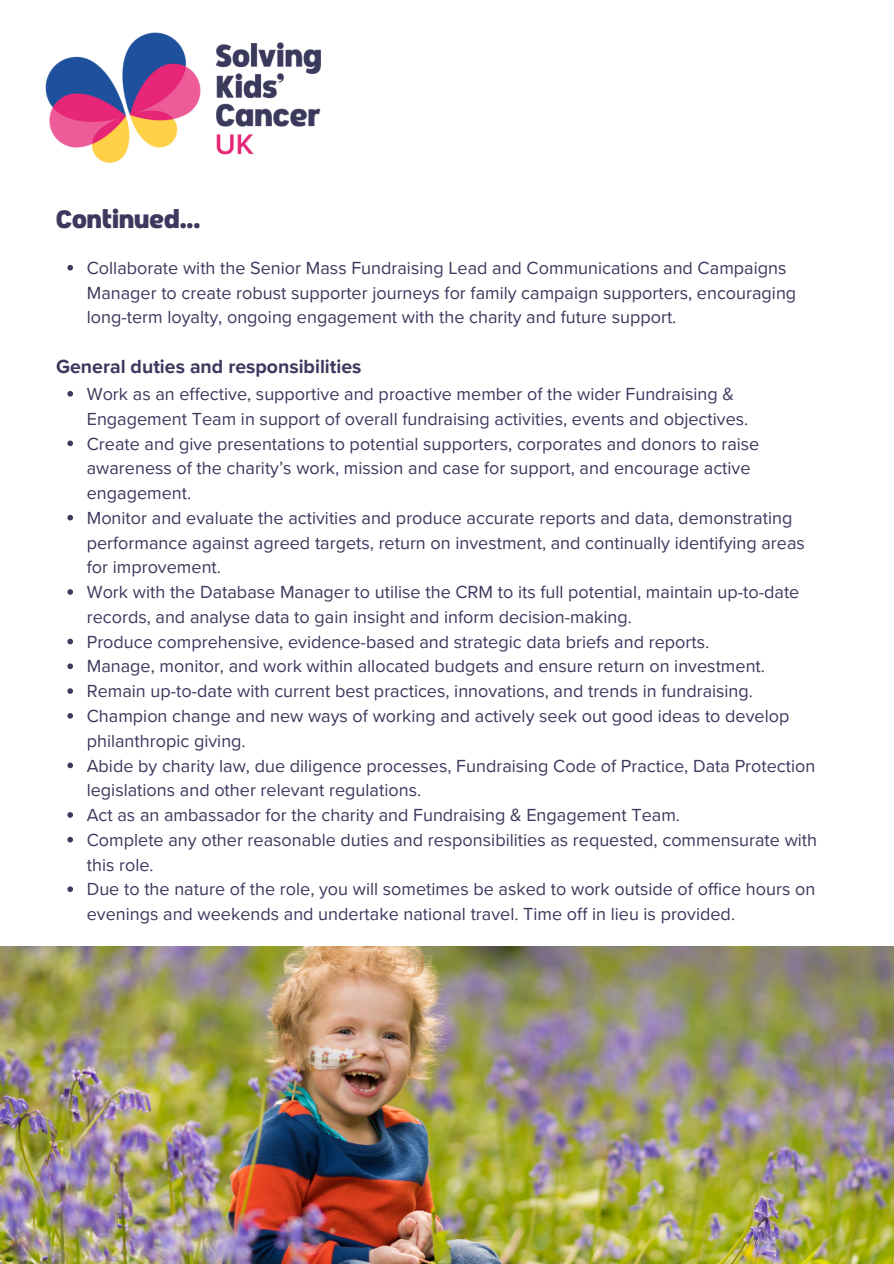
<style>
.page{position:relative;width:894px;height:1264px;background:#fff}
.page>*{position:absolute;margin:0;border:0;box-sizing:border-box;transform-origin:0 0}
.t1{font:27px "Sea";color:#3d395e}
.t2{font:700 19.5px "Proxima Nova";color:#3d395e}
.t3{font:18px/24.8px "Proxima Nova";color:#3d395e}
</style>
<div class="page">
<svg style="left:67px;top:265px;width:6px;height:5px"></svg>
<svg style="left:67px;top:391px;width:6px;height:5px"></svg>
<svg style="left:67px;top:440px;width:6px;height:6px"></svg>
<svg style="left:67px;top:515px;width:6px;height:5px"></svg>
<svg style="left:67px;top:589px;width:6px;height:6px"></svg>
<svg style="left:67px;top:638px;width:6px;height:6px"></svg>
<svg style="left:67px;top:663px;width:6px;height:6px"></svg>
<svg style="left:67px;top:688px;width:6px;height:6px"></svg>
<svg style="left:67px;top:713px;width:6px;height:5px"></svg>
<svg style="left:67px;top:762px;width:6px;height:6px"></svg>
<svg style="left:67px;top:812px;width:6px;height:5px"></svg>
<svg style="left:67px;top:836px;width:6px;height:6px"></svg>
<svg style="left:67px;top:886px;width:6px;height:6px"></svg>
<img style="left:45px;top:32px;width:276px;height:131px">
<img style="left:0;top:946px;width:893px;height:317px">
<p class="t1" style="left:56px;top:201px;width:146px">Continued...</p>
<p class="t3" style="left:87px;top:256px;width:710px">Collaborate with the Senior Mass Fundraising Lead and Communications and Campaigns<br>Manager to create robust supporter journeys for family campaign supporters, encouraging long-term loyalty, ongoing engagement with the charity and future support.</p>
<h1 class="t2" style="left:56px;top:355px;width:307px">General duties and responsibilities</h1>
<p class="t3" style="left:87px;top:382px;width:663px">Work as an effective, supportive and proactive member of the wider Fundraising &amp;<br>Engagement Team in support of overall fundraising activities, events and objectives.</p>
<h2 class="t3" style="left:87px;top:431px;width:674px">Create and give presentations to potential supporters, corporates and donors to raise awareness of the charity’s work, mission and case for support, and encourage active engagement.</h2>
<p class="t3" style="left:87px;top:506px;width:719px">Monitor and evaluate the activities and produce accurate reports and data, demonstrating performance against agreed targets, return on investment, and continually identifying areas for improvement.</p>
<p class="t3" style="left:87px;top:580px;width:714px">Work with the Database Manager to utilise the CRM to its full potential, maintain up-to-date records, and analyse data to gain insight and inform decision-making.</p>
<p class="t3" style="left:87px;top:629px;width:624px">Produce comprehensive, evidence-based and strategic data briefs and reports.</p>
<p class="t3" style="left:87px;top:654px;width:679px">Manage, monitor, and work within allocated budgets and ensure return on investment.</p>
<p class="t3" style="left:87px;top:679px;width:667px">Remain up-to-date with current best practices, innovations, and trends in fundraising.</p>
<p class="t3" style="left:87px;top:704px;width:704px">Champion change and new ways of working and actively seek out good ideas to develop philanthropic giving.</p>
<p class="t3" style="left:87px;top:753px;width:730px">Abide by charity law, due diligence processes, Fundraising Code of Practice, Data Protection legislations and other relevant regulations.</p>
<p class="t3" style="left:87px;top:803px;width:594px">Act as an ambassador for the charity and Fundraising &amp; Engagement Team.</p>
<p class="t3" style="left:87px;top:827px;width:731px">Complete any other reasonable duties and responsibilities as requested, commensurate with this role.</p>
<p class="t3" style="left:87px;top:877px;width:730px">Due to the nature of the role, you will sometimes be asked to work outside of office hours on evenings and weekends and undertake national travel. Time off in lieu is provided.</p>
</div>
